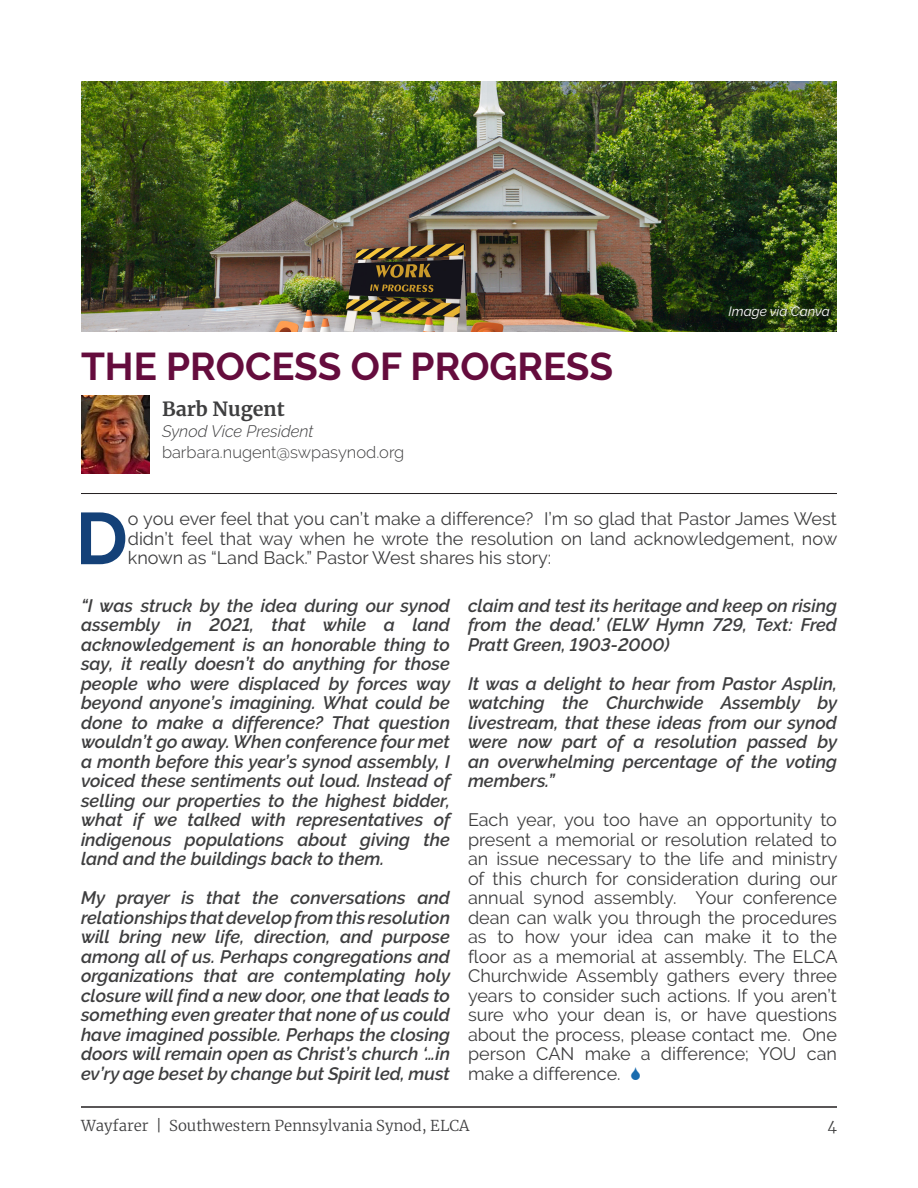
<style>
.page{position:relative;width:918px;height:1188px;background:#fff}
.page>*{position:absolute;margin:0;border:0;box-sizing:border-box;transform-origin:0 0}
.Body_Copy{font:700 72.9px "Raleway";color:#144178}
.Paragraph_Style_1{font:700 38.7px "Raleway";color:#650c3d}
.Body_Copy-2{font:700 19.5px "Merriweather";color:#3e3e3f}
.Body_Copy-3{font:italic 600 18px/19.5px "Raleway";color:#3e3e3f;text-align:justify}
.Body_Copy-4{font:18px/19.5px "Raleway";color:#3e3e3f;text-align:justify}
.Body_Copy-5{font:300 16.5px "Raleway";color:#3e3e3f}
.Body_Copy-6{font:italic 300 16.5px "Raleway";color:#3e3e3f}
.t1{font:300 15px "Merriweather";color:#3e3e3f}
.Body_Copy-7{font:italic 13.5px "Raleway";color:#fff}
</style>
<div class="page">
<hr style="left:81px;top:1106px;width:756px;height:2px;background:#231f20">
<img style="left:81px;top:81px;width:756px;height:250px">
<hr style="left:81px;top:493px;width:756px;height:1px;background:#231f20">
<img style="left:81px;top:395px;width:68px;height:79px">
<svg style="left:727px;top:305px;width:106px;height:18px;background:#273b14"></svg>
<p class="Paragraph_Style_1" style="left:81px;top:344px;width:534px">THE PROCESS OF PROGRESS</p>
<p class="Body_Copy-2" style="left:162px;top:396px;width:124px">Barb Nugent</p>
<p class="Body_Copy-6" style="left:162px;top:422px;width:153px">Synod Vice President</p>
<p class="Body_Copy-5" style="left:162px;top:443px;width:244px">barbara.nugent@swpasynod.org</p>
<p class="Body_Copy-7" style="left:729px;top:304px;width:103px">Image via Canva</p>
<p class="Body_Copy" style="left:76px;top:497px;width:54px">D</p>
<p class="Body_Copy-4" style="left:128px;top:509px;width:711px">o you ever feel that you can’t make a difference? I’m so glad that Pastor James West didn’t feel that way when he wrote the resolution on land acknowledgement, now known as “Land Back.” Pastor West shares his story:</p>
<p class="Body_Copy-3" style="left:81px;top:595px;width:371px">“I was struck by the idea during our synod assembly in 2021, that while a land acknowledgement is an honorable thing to say, it really doesn’t do anything for those people who were displaced by forces way beyond anyone’s imagining. What could be done to make a difference? That question wouldn’t go away. When conference four met a month before this year’s synod assembly, I voiced these sentiments out loud. Instead of selling our properties to the highest bidder, what if we talked with representatives of indigenous populations about giving the land and the buildings back to them.</p>
<p class="Body_Copy-3" style="left:81px;top:888px;width:371px">My prayer is that the conversations and relationships that develop from this resolution will bring new life, direction, and purpose among all of us. Perhaps congregations and organizations that are contemplating holy closure will find a new door, one that leads to something even greater that none of us could have imagined possible. Perhaps the closing doors will remain open as Christ’s church ‘…in ev’ry age beset by change but Spirit led, must</p>
<p class="Body_Copy-3" style="left:468px;top:595px;width:371px">claim and test its heritage and keep on rising from the dead.’ (ELW Hymn 729, Text: Fred Pratt Green, 1903-2000)</p>
<p class="Body_Copy-3" style="left:468px;top:673px;width:371px">It was a delight to hear from Pastor Asplin, watching the Churchwide Assembly by livestream, that these ideas from our synod were now part of a resolution passed by an overwhelming percentage of the voting members.”</p>
<p class="Body_Copy-4" style="left:468px;top:810px;width:371px">Each year, you too have an opportunity to present a memorial or resolution related to an issue necessary to the life and ministry of this church for consideration during our annual synod assembly. Your conference dean can walk you through the procedures as to how your idea can make it to the floor as a memorial at assembly. The ELCA Churchwide Assembly gathers every three years to consider such actions. If you aren’t sure who your dean is, or have questions about the process, please contact me. One person CAN make a difference; YOU can make a difference.</p>
<p class="t1" style="left:81px;top:1115px;width:390px">Wayfarer | Southwestern Pennsylvania Synod, ELCA</p>
<p class="t1" style="left:828px;top:1115px;width:11px">4</p>
</div>
